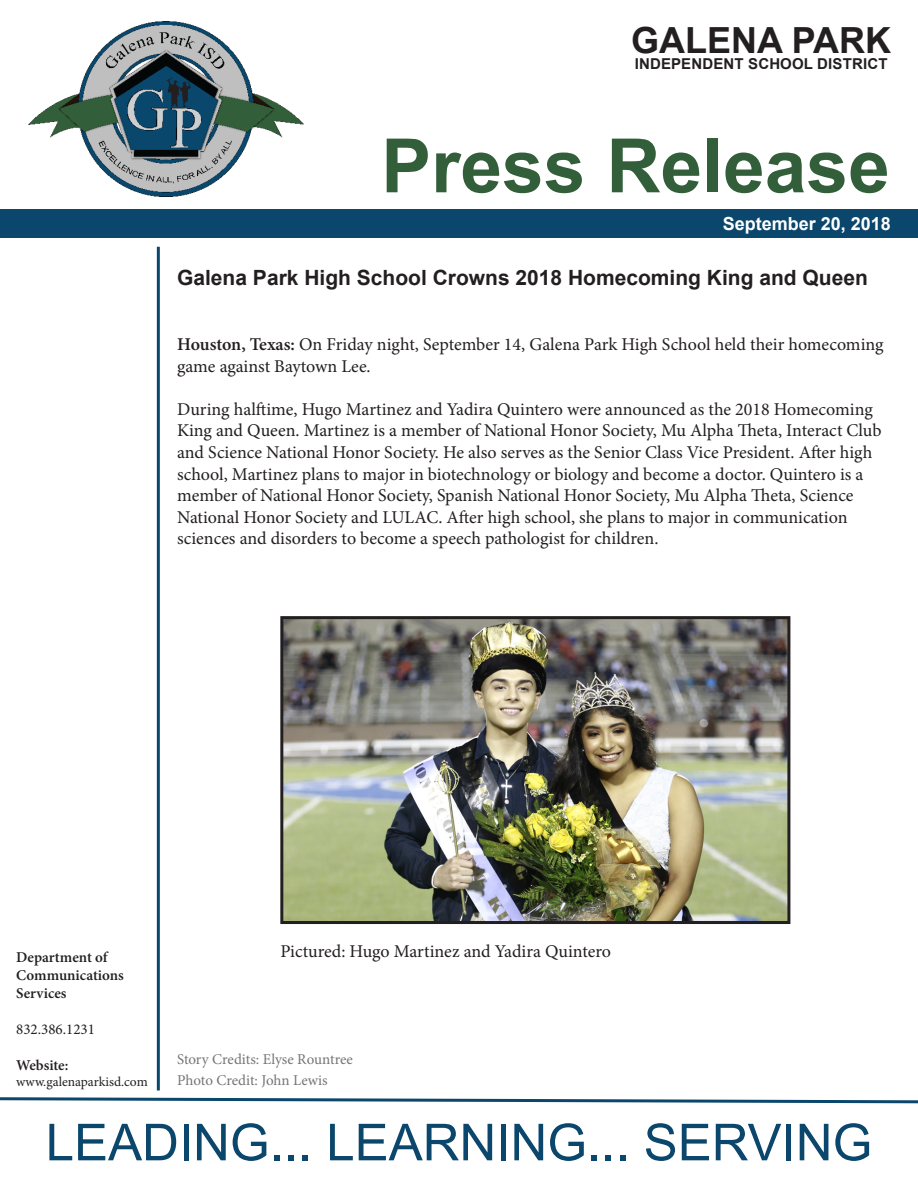
<style>
.page{position:relative;width:918px;height:1188px;background:#fff}
.page>*{position:absolute;margin:0;border:0;box-sizing:border-box;transform-origin:0 0}
.t1{font:700 75px "Arial";color:#325f3a}
.t2{font:51px "Arial";color:#0b466c}
.t3{font:700 36px "Arial";color:#231f20}
.t4{font:700 21px "Arial";color:#231f20}
.t5{font:18px/21.6px "Minion Pro";color:#231f20}
.t6{font:700 18px "Arial";color:#fff}
.t7{font:15px "Minion Pro";color:#767575}
.t8{font:600 15px/18px "Minion Pro";color:#231f20}
.t9{font:700 15px "Arial";letter-spacing:.01em;color:#231f20}
.t10{font:15px "Minion Pro";color:#231f20}
.t11{font:13.5px "Minion Pro";color:#231f20}
.s1{font-weight:600}
</style>
<div class="page">
<div style="left:0;top:209px;width:918px;height:28px;background:#0b466c"></div>
<hr style="left:157px;top:247px;width:3px;height:843px;background:#0b466c">
<svg style="left:0;top:1097px;width:918px;height:7px"></svg>
<img style="left:28px;top:21px;width:276px;height:176px">
<img style="left:284px;top:620px;width:502px;height:300px">
<div style="left:280px;top:616px;width:510px;height:308px;border:3px solid #231f20"></div>
<p class="t3" style="left:631px;top:15px;width:261px">GALENA PARK</p>
<p class="t9" style="left:635px;top:53px;width:254px">INDEPENDENT SCHOOL DISTRICT</p>
<p class="t1" style="left:381px;top:113px;width:510px">Press Release</p>
<p class="t6" style="left:723px;top:211px;width:170px">September 20, 2018</p>
<p class="t4" style="left:177px;top:263px;width:692px">Galena Park High School Crowns 2018 Homecoming King and Queen</p>
<p class="t5" style="left:177px;top:334px;width:708px"><span class="s1">Houston, Texas:</span> On Friday night, September 14, Galena Park High School held their homecoming game against Baytown Lee.</p>
<p class="t5" style="left:177px;top:398px;width:706px">During halftime, Hugo Martinez and Yadira Quintero were announced as the 2018 Homecoming King and Queen. Martinez is a member of National Honor Society, Mu Alpha Theta, Interact Club and Science National Honor Society. He also serves as the Senior Class Vice President. After high school, Martinez plans to major in biotechnology or biology and become a doctor. Quintero is a member of National Honor Society, Spanish National Honor Society, Mu Alpha Theta, Science National Honor Society and LULAC. After high school, she plans to major in communication sciences and disorders to become a speech pathologist for children.</p>
<p class="t5" style="left:280px;top:940px;width:332px">Pictured: Hugo Martinez and Yadira Quintero</p>
<p class="t8" style="left:16px;top:948px;width:93px">Department of</p>
<p class="t8" style="left:16px;top:966px;width:109px">Communications<br>Services</p>
<p class="t10" style="left:16px;top:1019px;width:80px">832.386.1231</p>
<p class="t8" style="left:16px;top:1056px;width:54px">Website:</p>
<p class="t11" style="left:16px;top:1073px;width:133px">www.galenaparkisd.com</p>
<p class="t2" style="left:46px;top:1107px;width:828px">LEADING... LEARNING... SERVING</p>
<p class="t7" style="left:177px;top:1049px;width:177px">Story Credits: Elyse Rountree</p>
<p class="t7" style="left:177px;top:1070px;width:152px">Photo Credit: John Lewis</p>
</div>
